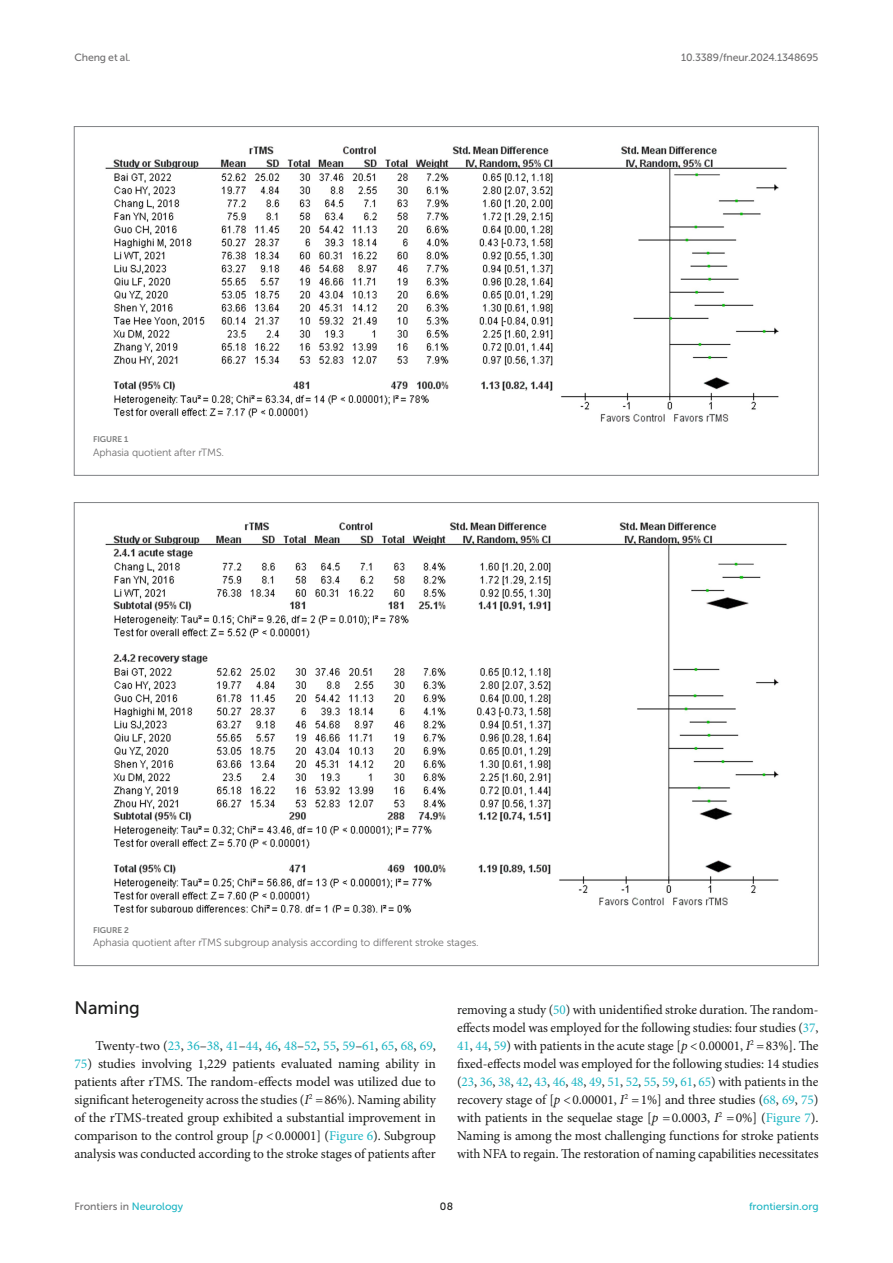
<style>
.page{position:relative;width:893px;height:1263px;background:#fff}
.page>*{position:absolute;margin:0;border:0;box-sizing:border-box;transform-origin:0 0}
.HEAD_2{font:18px "Museo Sans 500";color:#1b1c1b}
.TEXT_FLUSH{font:13.5px/18px "Minion Pro";letter-spacing:-.01em;color:#1b1c1b;text-align:justify}
.TEXT_FLUSH-2{font:13.5px "Minion Pro";letter-spacing:-.005em;color:#1db5c3}
.FIG_LEG{font:10.5px "Museo Sans 300";letter-spacing:-.01em;color:#706f70}
.t1{font:10.5px "Museo Sans 500";letter-spacing:-.015em;color:#706f70}
.t2{font:10.5px "Museo Sans 500";color:#1db5c3}
.t3{font:10.5px "Museo Sans 500";color:#1b1c1b}
.FIG_HD{font:8.25px "Museo Sans 700";letter-spacing:-.01em;color:#7e7f7f}
.s1{color:#1b1c1b}
.s2{color:#1db5c3}
.s3{font-style:italic}
</style>
<div class="page">
<img style="left:105px;top:146px;width:682px;height:276px">
<img style="left:105px;top:522px;width:682px;height:391px">
<p class="t1" style="left:74px;top:51px;width:58px">Cheng et al.</p>
<p class="t1" style="left:681px;top:51px;width:139px">10.3389/fneur.2024.1348695</p>
<p class="FIG_HD" style="left:93px;top:435px;width:37px">FIGURE 1</p>
<p class="FIG_LEG" style="left:93px;top:446px;width:132px">Aphasia quotient after rTMS.</p>
<p class="FIG_HD" style="left:93px;top:925px;width:37px">FIGURE 2</p>
<p class="FIG_LEG" style="left:93px;top:937px;width:387px">Aphasia quotient after rTMS subgroup analysis according to different stroke stages.</p>
<p class="HEAD_2" style="left:74px;top:998px;width:67px">Naming</p>
<p class="TEXT_FLUSH-2" style="left:96px;top:1037px;width:342px"><span class="s1">Twenty-two (</span>23<span class="s1">,</span> 36<span class="s1">–</span>38<span class="s1">,</span> 41<span class="s1">–</span>44<span class="s1">,</span> 46<span class="s1">,</span> 48<span class="s1">–</span>52<span class="s1">,</span> 55<span class="s1">,</span> 59<span class="s1">–</span>61<span class="s1">,</span> 65<span class="s1">,</span> 68<span class="s1">,</span> 69<span class="s1">,</span></p>
<p class="TEXT_FLUSH" style="left:74px;top:1055px;width:363px"><span class="s2">75</span>) studies involving 1,229 patients evaluated naming ability in patients after rTMS. The random-effects model was utilized due to significant heterogeneity across the studies (<span class="s3">I</span><sup>2</sup> =86%). Naming ability of the rTMS-treated group exhibited a substantial improvement in comparison to the control group [<span class="s3">p</span> &lt;0.00001] (<span class="s2">Figure 6</span>). Subgroup analysis was conducted according to the stroke stages of patients after</p>
<p class="TEXT_FLUSH" style="left:457px;top:1001px;width:363px">removing a study (<span class="s2">50</span>) with unidentified stroke duration. The random&shy;effects model was employed for the following studies: four studies (<span class="s2">37</span>, <span class="s2">41</span>, <span class="s2">44</span>, <span class="s2">59</span>) with patients in the acute stage [<span class="s3">p</span> &lt;0.00001, <span class="s3">I</span><sup>2</sup> =83%]. The fixed-effects model was employed for the following studies: 14 studies (<span class="s2">23</span>, <span class="s2">36</span>, <span class="s2">38</span>, <span class="s2">42</span>, <span class="s2">43</span>, <span class="s2">46</span>, <span class="s2">48</span>, <span class="s2">49</span>, <span class="s2">51</span>, <span class="s2">52</span>, <span class="s2">55</span>, <span class="s2">59</span>, <span class="s2">61</span>, <span class="s2">65</span>) with patients in the recovery stage of [<span class="s3">p</span> &lt;0.00001, <span class="s3">I</span><sup>2</sup> =1%] and three studies (<span class="s2">68</span>, <span class="s2">69</span>, <span class="s2">75</span>) with patients in the sequelae stage [<span class="s3">p</span> =0.0003, <span class="s3">I</span><sup>2</sup> =0%] (<span class="s2">Figure 7</span>).<br>Naming is among the most challenging functions for stroke patients with NFA to regain. The restoration of naming capabilities necessitates</p>
<p class="t1" style="left:74px;top:1200px;width:110px">Frontiers in <span class="s2">Neurology</span></p>
<p class="t3" style="left:440px;top:1200px;width:15px">08</p>
<p class="t2" style="left:749px;top:1200px;width:71px">frontiersin.org</p>
</div>
